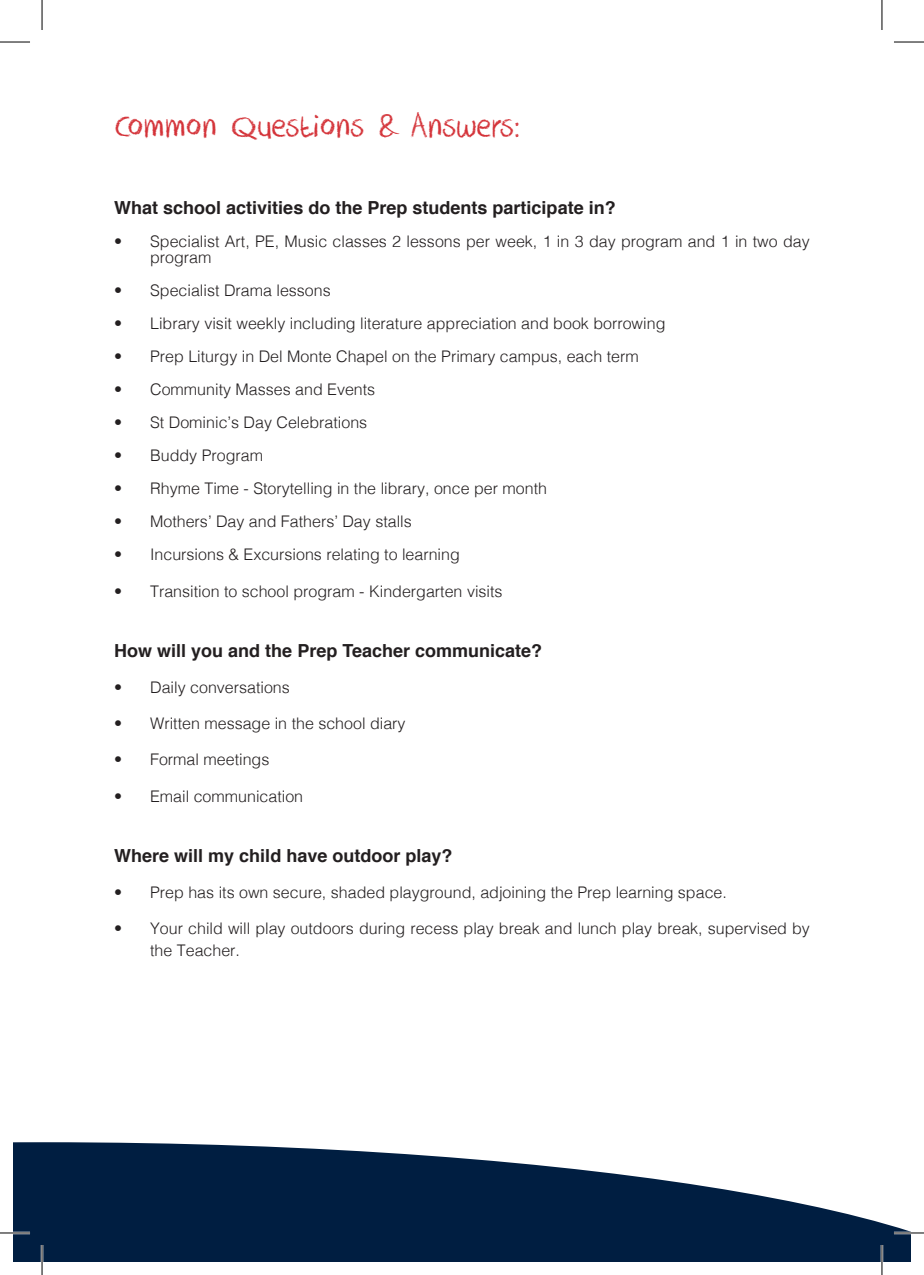
<style>
.page{position:relative;width:924px;height:1275px;background:#fff}
.page>*{position:absolute;margin:0;border:0;box-sizing:border-box;transform-origin:0 0}
.Head_1{font:36px "DK Crayon Crumble";color:#d43238}
.Head_1-2{font:700 18px "Helvetica";color:#231f20}
.t1{font:300 16px/16px "Helvetica";color:#231f20}
</style>
<div class="page">
<svg style="left:14px;top:1142px;width:895px;height:119px;fill:#001e41"></svg>
<hr style="left:0;top:1231px;width:30px;height:3px;background:#fff">
<hr style="left:893px;top:1231px;width:30px;height:3px;background:#fff">
<hr style="left:41px;top:1245px;width:2px;height:30px;background:#fff">
<hr style="left:880px;top:1245px;width:2px;height:30px;background:#fff">
<hr style="left:0;top:42px;width:30px;height:1px;background:#000">
<hr style="left:893px;top:42px;width:30px;height:1px;background:#000">
<hr style="left:0;top:1232px;width:30px;height:1px;background:#000">
<hr style="left:893px;top:1232px;width:30px;height:1px;background:#000">
<hr style="left:42px;top:0;width:1px;height:30px;background:#000">
<hr style="left:42px;top:1245px;width:1px;height:30px;background:#000">
<hr style="left:881px;top:0;width:1px;height:30px;background:#000">
<hr style="left:881px;top:1245px;width:1px;height:30px;background:#000">
<p class="Head_1" style="left:114px;top:105px;width:407px">Common Questions &amp; Answers:</p>
<p class="Head_1-2" style="left:114px;top:193px;width:503px">What school activities do the Prep students participate in?</p>
<p class="t1" style="left:150px;top:232px;width:660px;text-indent:-36px">• Specialist Art, PE, Music classes 2 lessons per week, 1 in 3 day program and 1 in two day program</p>
<p class="t1" style="left:114px;top:281px;width:218px">• Specialist Drama lessons</p>
<p class="t1" style="left:114px;top:314px;width:552px">• Library visit weekly including literature appreciation and book borrowing</p>
<p class="t1" style="left:114px;top:347px;width:526px">• Prep Liturgy in Del Monte Chapel on the Primary campus, each term</p>
<p class="t1" style="left:114px;top:380px;width:262px">• Community Masses and Events</p>
<p class="t1" style="left:114px;top:413px;width:254px">• St Dominic’s Day Celebrations</p>
<p class="t1" style="left:114px;top:446px;width:150px">• Buddy Program</p>
<p class="t1" style="left:114px;top:479px;width:434px">• Rhyme Time - Storytelling in the library, once per month</p>
<p class="t1" style="left:114px;top:512px;width:299px">• Mothers’ Day and Fathers’ Day stalls</p>
<p class="t1" style="left:114px;top:545px;width:347px">• Incursions &amp; Excursions relating to learning</p>
<p class="t1" style="left:114px;top:582px;width:390px">• Transition to school program - Kindergarten visits</p>
<p class="Head_1-2" style="left:114px;top:636px;width:429px">How will you and the Prep Teacher communicate?</p>
<p class="t1" style="left:114px;top:678px;width:177px">• Daily conversations</p>
<p class="t1" style="left:114px;top:714px;width:293px">• Written message in the school diary</p>
<p class="t1" style="left:114px;top:750px;width:157px">• Formal meetings</p>
<p class="t1" style="left:114px;top:787px;width:190px">• Email communication</p>
<p class="Head_1-2" style="left:114px;top:841px;width:340px">Where will my child have outdoor play?</p>
<p class="t1" style="left:114px;top:883px;width:614px">• Prep has its own secure, shaded playground, adjoining the Prep learning space.</p>
<p class="t1" style="left:150px;top:916px;width:661px;line-height:21.6px;text-indent:-36px">• Your child will play outdoors during recess play break and lunch play break, supervised by the Teacher.</p>
</div>
